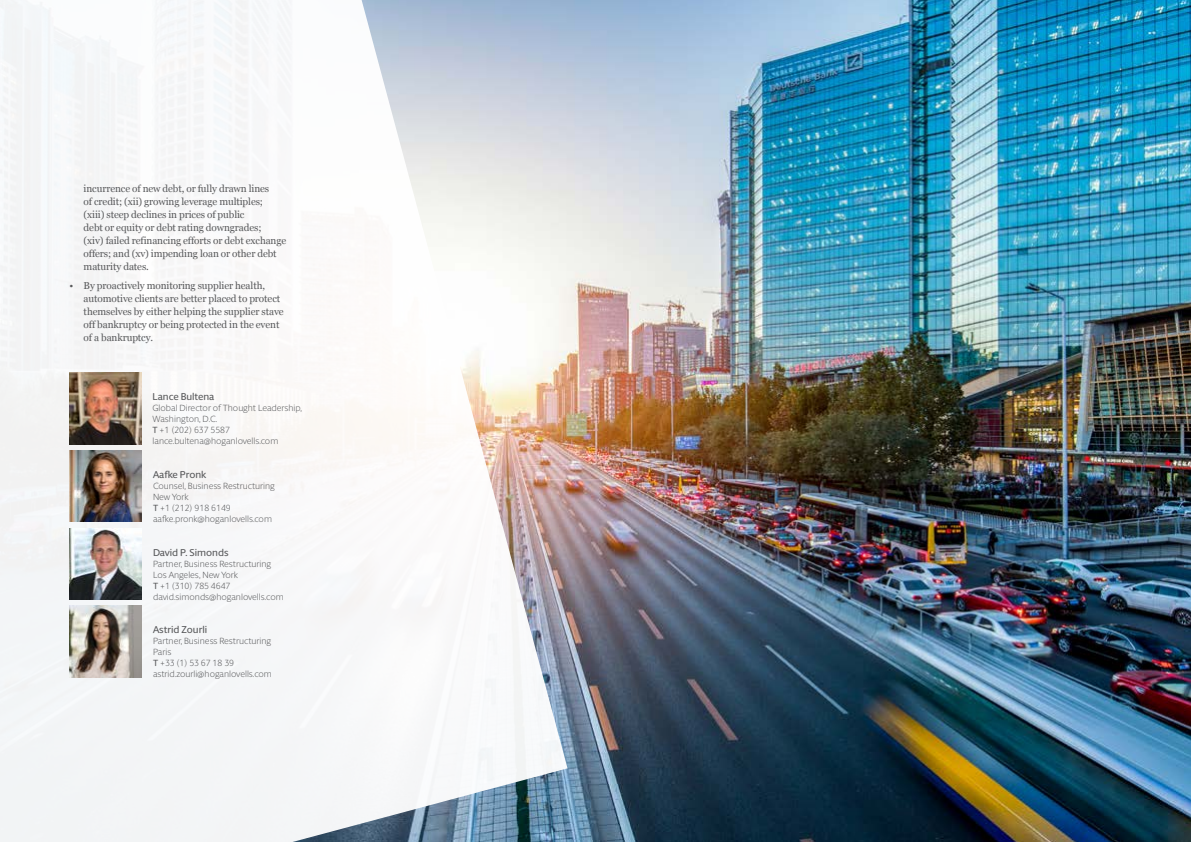
<style>
.page{position:relative;width:1191px;height:842px;background:#fff}
.page>*{position:absolute;margin:0;border:0;box-sizing:border-box;transform-origin:0 0}
.t1{font:10px/13px "Georgia";letter-spacing:-.01em;color:#58595b}
.t2{font:500 10px "Berlingske Sans Round";color:#58595b}
.t3{font:300 9px/11px "Berlingske Sans Round";color:#58595b}
.s1{font-weight:500}
</style>
<div class="page">
<img style="left:567px;top:0;width:624px;height:842px">
<svg style="left:0;top:0;width:567px;height:842px;fill:#f6f7f7"></svg>
<img style="left:69px;top:373px;width:72px;height:71px">
<img style="left:69px;top:606px;width:72px;height:71px">
<img style="left:69px;top:528px;width:72px;height:72px">
<img style="left:69px;top:450px;width:72px;height:72px">
<p class="t1" style="left:84px;top:181px;width:204px">incurrence of new debt, or fully drawn lines<br>of credit; (xii) growing leverage multiples; (xiii) steep declines in prices of public<br>debt or equity or debt rating downgrades;<br>(xiv) failed refinancing efforts or debt exchange offers; and (xv) impending loan or other debt maturity dates.</p>
<p class="t1" style="left:84px;top:278px;width:202px;text-indent:-14px">• By proactively monitoring supplier health, automotive clients are better placed to protect themselves by either helping the supplier stave off bankruptcy or being protected in the event of a bankruptcy.</p>
<p class="t2" style="left:153px;top:389px;width:63px">Lance Bultena</p>
<p class="t3" style="left:153px;top:402px;width:151px">Global Director of Thought Leadership,<br>Washington, D.C.<br><span class="s1">T</span> +1 (202) 637 5587 lance.bultena@hoganlovells.com</p>
<p class="t2" style="left:153px;top:467px;width:55px">Aafke Pronk</p>
<p class="t3" style="left:153px;top:480px;width:123px">Counsel, Business Restructuring<br>New York<br><span class="s1">T</span> +1 (212) 918 6149 aafke.pronk@hoganlovells.com</p>
<p class="t2" style="left:153px;top:545px;width:77px">David P. Simonds</p>
<p class="t3" style="left:153px;top:558px;width:132px">Partner, Business Restructuring<br>Los Angeles, New York<br><span class="s1">T</span> +1 (310) 785 4647 david.simonds@hoganlovells.com</p>
<p class="t2" style="left:153px;top:623px;width:56px">Astrid Zourli</p>
<p class="t3" style="left:153px;top:635px;width:120px">Partner, Business Restructuring<br>Paris<br><span class="s1">T</span> +33 (1) 53 67 18 39 astrid.zourli@hoganlovells.com</p>
</div>
